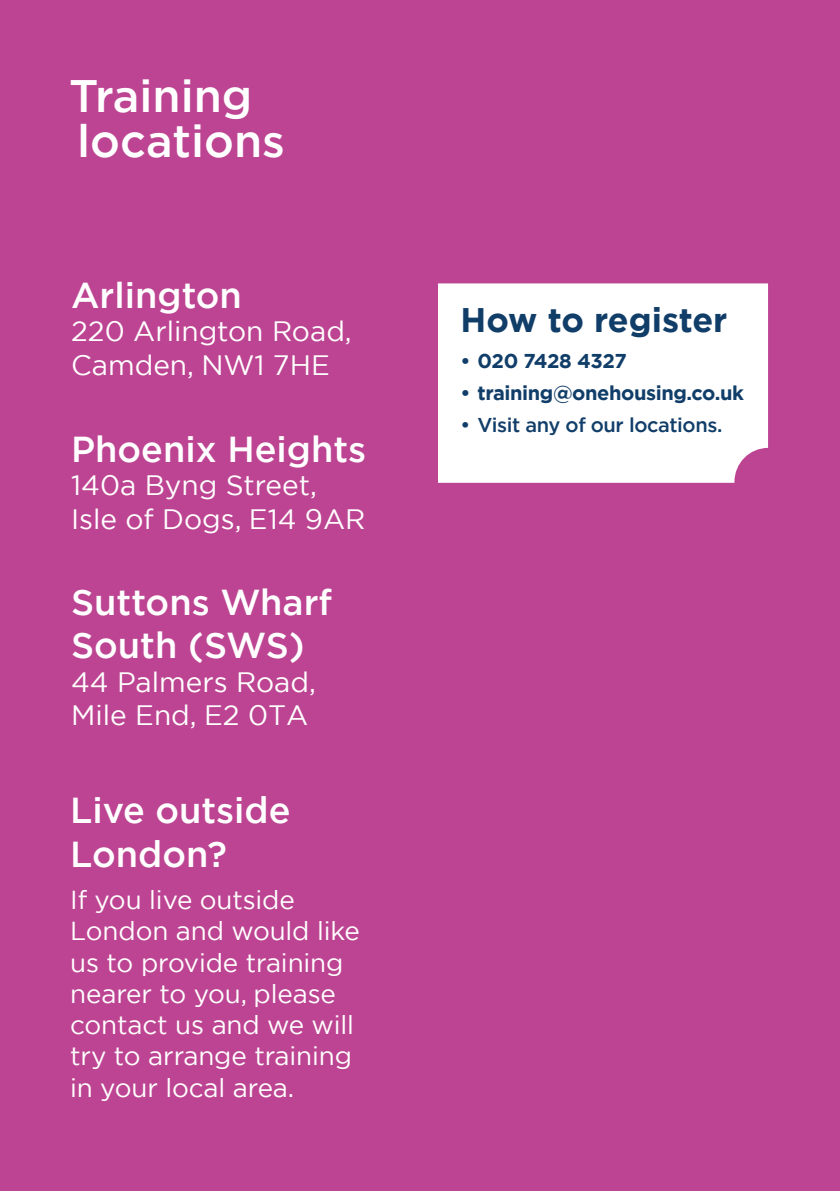
<style>
.page{position:relative;width:840px;height:1191px;background:#fff}
.page>*{position:absolute;margin:0;border:0;box-sizing:border-box;transform-origin:0 0}
.t1{font:500 45.4px/45.4px "Gotham";color:#fff}
.t2{font:500 36px/43.2px "Gotham";color:#fff}
.t3{font:700 34px "Gotham";letter-spacing:-.005em;color:#113e69}
.t4{font:28px/33.6px "Gotham";color:#fff}
.t5{font:26px/31.2px "Gotham";letter-spacing:-.005em;color:#fff}
.t6{font:700 20px "Gotham";letter-spacing:-.02em;color:#113e69}
.t7{font:500 20px "Gotham";letter-spacing:-.02em;color:#113e69}
</style>
<div class="page">
<div style="left:0;top:0;width:839px;height:1191px;background:#bd4492"></div>
<div style="left:438px;top:283px;width:329px;height:200px;background:#fff"></div>
<h1 class="t1" style="left:69px;top:72px;width:217px">Training locations</h1>
<h2 class="t2" style="left:71px;top:273px;width:172px">Arlington</h2>
<p class="t4" style="left:71px;top:314px;width:282px">220 Arlington Road,<br>Camden, NW1 7HE</p>
<h2 class="t2" style="left:71px;top:427px;width:296px">Phoenix Heights</h2>
<p class="t4" style="left:71px;top:468px;width:296px">140a Byng Street,<br>Isle of Dogs, E14 9AR</p>
<h2 class="t2" style="left:71px;top:580px;width:262px">Suttons Wharf<br>South (SWS)</h2>
<p class="t4" style="left:71px;top:664px;width:246px">44 Palmers Road,<br>Mile End, E2 0TA</p>
<h2 class="t2" style="left:70px;top:788px;width:222px">Live outside<br>London?</h2>
<p class="t5" style="left:70px;top:884px;width:291px">If you live outside<br>London and would like us to provide training nearer to you, please contact us and we will try to arrange training in your local area.</p>
<h3 class="t3" style="left:460px;top:297px;width:268px">How to register</h3>
<p class="t6" style="left:460px;top:348px;width:168px">• 020 7428 4327</p>
<p class="t6" style="left:460px;top:379px;width:285px">• training@onehousing.co.uk</p>
<p class="t7" style="left:460px;top:411px;width:263px">• Visit any of our locations.</p>
</div>
